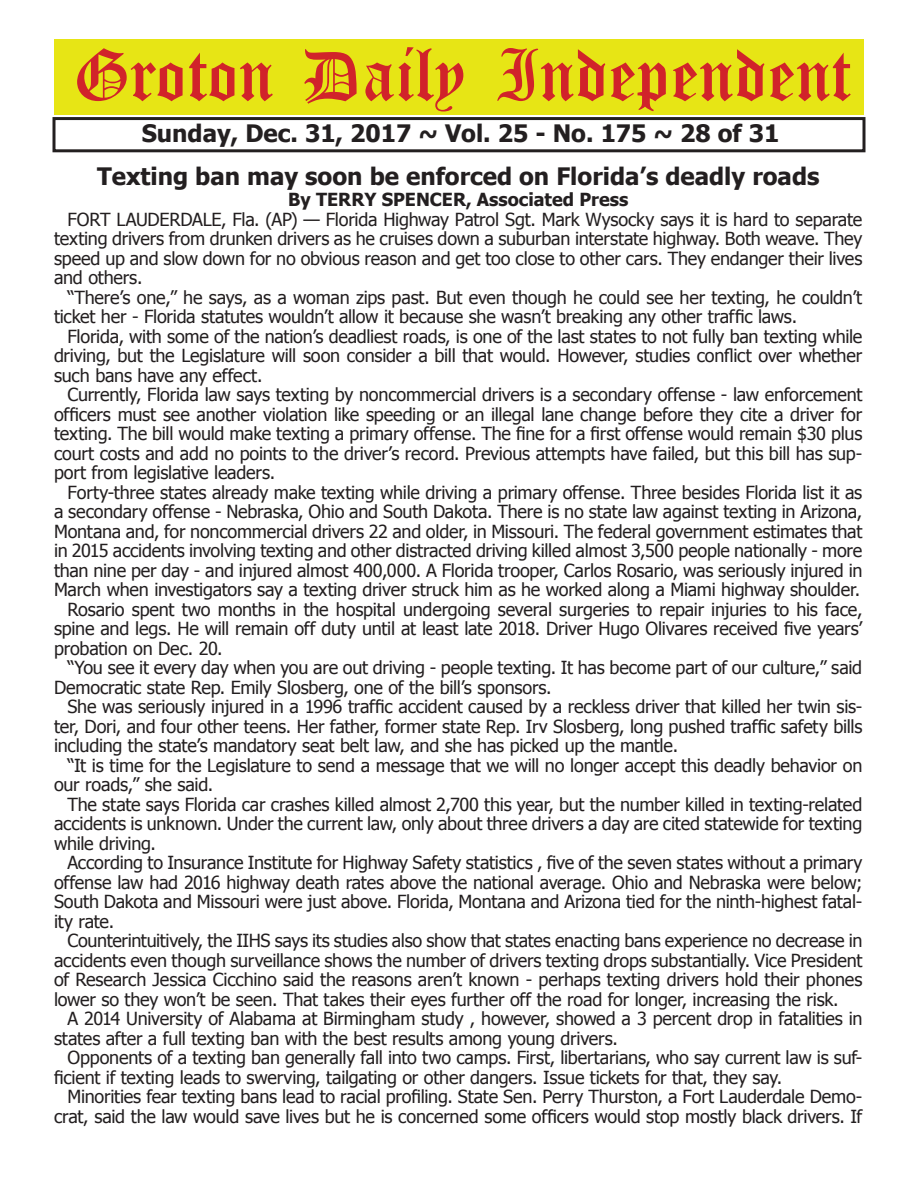
<style>
.page{position:relative;width:918px;height:1188px;background:#fff}
.page>*{position:absolute;margin:0;border:0;box-sizing:border-box;transform-origin:0 0}
.t1{font:54px "Old English Five";color:#d1232a}
.t2{font:700 24px "Tahoma";color:#231f20}
.t3{font:18px/19.5px "Tahoma";letter-spacing:-.015em;color:#231f20;text-align:justify}
.t4{font:700 18px "Tahoma";color:#231f20}
</style>
<div class="page">
<div style="left:52px;top:117px;width:814px;height:35px;border:3px solid #231f20"></div>
<div style="left:54px;top:40px;width:810px;height:75px;background:#e7e515"></div>
<h1 class="t1" style="left:73px;top:50px;width:779px">Groton Daily Independent</h1>
<h2 class="t2" style="left:142px;top:116px;width:639px">Sunday, Dec. 31, 2017 ~ Vol. 25 - No. 175 ~ 28 of 31</h2>
<h2 class="t2" style="left:97px;top:159px;width:724px">Texting ban may soon be enforced on Florida’s deadly roads</h2>
<p class="t4" style="left:288px;top:187px;width:342px">By TERRY SPENCER, Associated Press</p>
<p class="t3" style="left:54px;top:209px;width:810px;text-indent:14px">FORT LAUDERDALE, Fla. (AP) — Florida Highway Patrol Sgt. Mark Wysocky says it is hard to separate texting drivers from drunken drivers as he cruises down a suburban interstate highway. Both weave. They speed up and slow down for no obvious reason and get too close to other cars. They endanger their lives and others.</p>
<p class="t3" style="left:54px;top:287px;width:810px;text-indent:14px">“There’s one,” he says, as a woman zips past. But even though he could see her texting, he couldn’t ticket her - Florida statutes wouldn’t allow it because she wasn’t breaking any other traffic laws.</p>
<p class="t3" style="left:54px;top:326px;width:810px;text-indent:14px">Florida, with some of the nation’s deadliest roads, is one of the last states to not fully ban texting while driving, but the Legislature will soon consider a bill that would. However, studies conflict over whether such bans have any effect.</p>
<p class="t3" style="left:54px;top:384px;width:810px;text-indent:14px">Currently, Florida law says texting by noncommercial drivers is a secondary offense - law enforcement officers must see another violation like speeding or an illegal lane change before they cite a driver for texting. The bill would make texting a primary offense. The fine for a first offense would remain $30 plus court costs and add no points to the driver’s record. Previous attempts have failed, but this bill has sup&shy;port from legislative leaders.</p>
<p class="t3" style="left:68px;top:482px;width:796px">Forty-three states already make texting while driving a primary offense. Three besides Florida list it as</p>
<p class="t3" style="left:54px;top:501px;width:810px">a secondary offense - Nebraska, Ohio and South Dakota. There is no state law against texting in Arizona,</p>
<p class="t3" style="left:54px;top:521px;width:810px">Montana and, for noncommercial drivers 22 and older, in Missouri. The federal government estimates that</p>
<p class="t3" style="left:54px;top:540px;width:810px">in 2015 accidents involving texting and other distracted driving killed almost 3,500 people nationally - more</p>
<p class="t3" style="left:54px;top:560px;width:810px">than nine per day - and injured almost 400,000. A Florida trooper, Carlos Rosario, was seriously injured in</p>
<p class="t3" style="left:54px;top:579px;width:808px">March when investigators say a texting driver struck him as he worked along a Miami highway shoulder.</p>
<p class="t3" style="left:68px;top:599px;width:797px">Rosario spent two months in the hospital undergoing several surgeries to repair injuries to his face,</p>
<p class="t3" style="left:54px;top:618px;width:810px">spine and legs. He will remain off duty until at least late 2018. Driver Hugo Olivares received five years’</p>
<p class="t3" style="left:54px;top:638px;width:170px">probation on Dec. 20.</p>
<p class="t3" style="left:68px;top:657px;width:796px">“You see it every day when you are out driving - people texting. It has become part of our culture,” said</p>
<p class="t3" style="left:54px;top:677px;width:499px">Democratic state Rep. Emily Slosberg, one of the bill’s sponsors.</p>
<p class="t3" style="left:68px;top:696px;width:796px">She was seriously injured in a 1996 traffic accident caused by a reckless driver that killed her twin sis-</p>
<p class="t3" style="left:54px;top:716px;width:810px">ter, Dori, and four other teens. Her father, former state Rep. Irv Slosberg, long pushed traffic safety bills</p>
<p class="t3" style="left:54px;top:735px;width:626px">including the state’s mandatory seat belt law, and she has picked up the mantle.</p>
<p class="t3" style="left:68px;top:755px;width:796px">“It is time for the Legislature to send a message that we will no longer accept this deadly behavior on</p>
<p class="t3" style="left:54px;top:774px;width:161px">our roads,” she said.</p>
<p class="t3" style="left:68px;top:794px;width:796px">The state says Florida car crashes killed almost 2,700 this year, but the number killed in texting-related</p>
<p class="t3" style="left:54px;top:813px;width:810px">accidents is unknown. Under the current law, only about three drivers a day are cited statewide for texting</p>
<p class="t3" style="left:54px;top:833px;width:104px">while driving.</p>
<p class="t3" style="left:68px;top:852px;width:797px">According to Insurance Institute for Highway Safety statistics , five of the seven states without a primary</p>
<p class="t3" style="left:54px;top:872px;width:810px">offense law had 2016 highway death rates above the national average. Ohio and Nebraska were below;</p>
<p class="t3" style="left:54px;top:891px;width:810px">South Dakota and Missouri were just above. Florida, Montana and Arizona tied for the ninth-highest fatal-</p>
<p class="t3" style="left:54px;top:911px;width:62px">ity rate.</p>
<p class="t3" style="left:68px;top:930px;width:796px">Counterintuitively, the IIHS says its studies also show that states enacting bans experience no decrease in</p>
<p class="t3" style="left:54px;top:950px;width:810px">accidents even though surveillance shows the number of drivers texting drops substantially. Vice President</p>
<p class="t3" style="left:54px;top:969px;width:810px">of Research Jessica Cicchino said the reasons aren’t known - perhaps texting drivers hold their phones</p>
<p class="t3" style="left:54px;top:989px;width:786px">lower so they won’t be seen. That takes their eyes further off the road for longer, increasing the risk.</p>
<p class="t3" style="left:68px;top:1008px;width:797px">A 2014 University of Alabama at Birmingham study , however, showed a 3 percent drop in fatalities in</p>
<p class="t3" style="left:54px;top:1028px;width:565px">states after a full texting ban with the best results among young drivers.</p>
<p class="t3" style="left:68px;top:1047px;width:796px">Opponents of a texting ban generally fall into two camps. First, libertarians, who say current law is suf-</p>
<p class="t3" style="left:54px;top:1067px;width:730px">ficient if texting leads to swerving, tailgating or other dangers. Issue tickets for that, they say.</p>
<p class="t3" style="left:68px;top:1086px;width:796px">Minorities fear texting bans lead to racial profiling. State Sen. Perry Thurston, a Fort Lauderdale Demo-</p>
<p class="t3" style="left:54px;top:1106px;width:810px">crat, said the law would save lives but he is concerned some officers would stop mostly black drivers. If</p>
</div>
